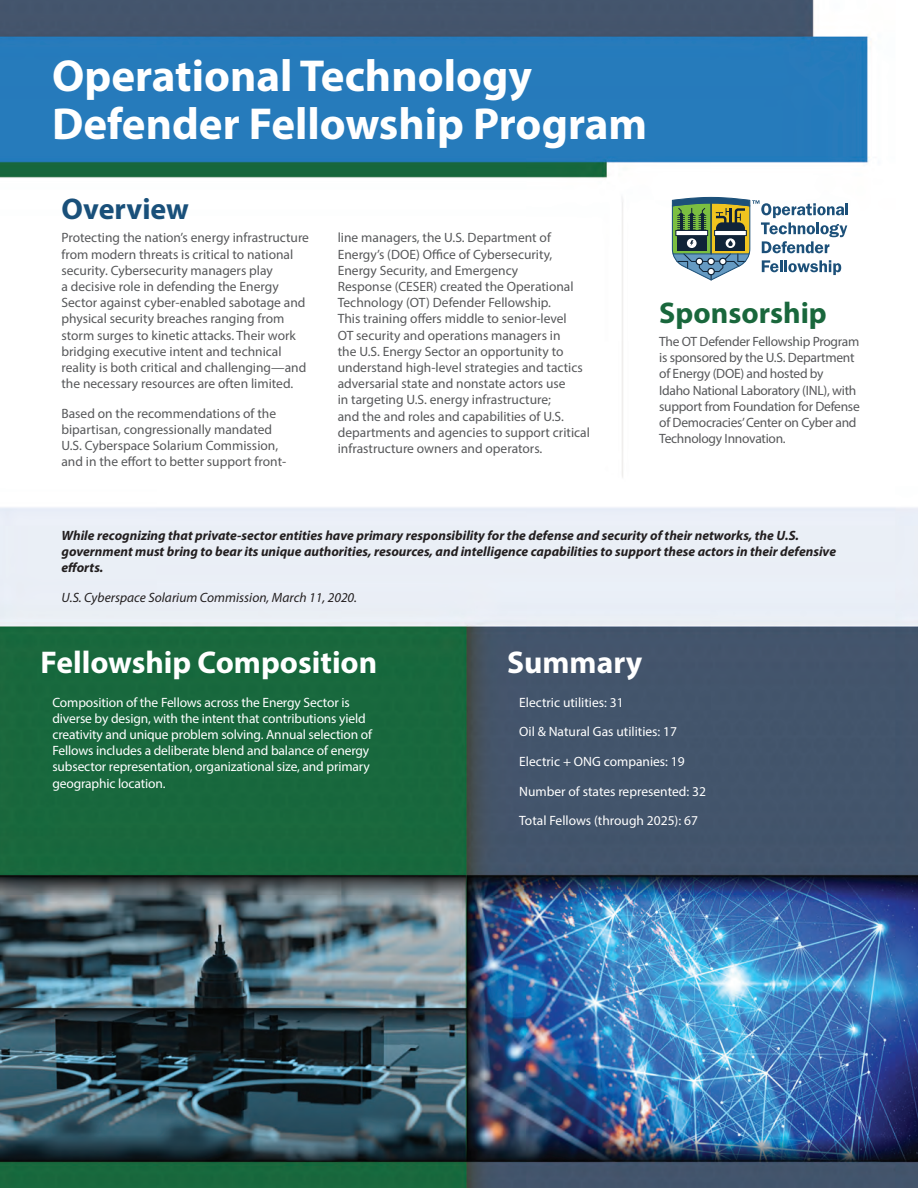
<style>
.page{position:relative;width:918px;height:1188px;background:#fff}
.page>*{position:absolute;margin:0;border:0;box-sizing:border-box;transform-origin:0 0}
.t1{font:700 45px/48px "Myriad Pro";color:#fff}
.t2{font:700 31.5px "Myriad Pro";color:#fff}
.t3{font:700 30px "Myriad Pro";color:#19673c}
.t4{font:700 30px "Myriad Pro";color:#19507a}
.t5{font:13.5px/16.2px "Myriad Pro";color:#57585a}
.t6{font:13.5px/16.2px "Myriad Pro";letter-spacing:-.01em;color:#fff}
.t7{font:italic 700 13.5px/16.2px "Myriad Pro";color:#231f20}
.t8{font:13.5px/16.2px "Myriad Pro";letter-spacing:-.02em;color:#57585a}
.t9{font:italic 13.5px "Myriad Pro";color:#231f20}
</style>
<div class="page">
<img style="left:0;top:0;width:918px;height:1188px">
<svg style="left:672px;top:197px;width:176px;height:83px"></svg>
<hr style="left:621px;top:197px;width:2px;height:282px;background:#a5a4a4">
<h1 class="t1" style="left:52px;top:50px;width:597px">Operational Technology<br>Defender Fellowship Program</h1>
<h3 class="t4" style="left:61px;top:190px;width:129px">Overview</h3>
<p class="t5" style="left:61px;top:230px;width:249px">Protecting the nation’s energy infrastructure from modern threats is critical to national security. Cybersecurity managers play<br>a decisive role in defending the Energy Sector against cyber-enabled sabotage and physical security breaches ranging from storm surges to kinetic attacks. Their work bridging executive intent and technical reality is both critical and challenging—and the necessary resources are often limited.</p>
<p class="t5" style="left:61px;top:405px;width:226px">Based on the recommendations of the bipartisan, congressionally mandated U.S. Cyberspace Solarium Commission, and in the effort to better support front-</p>
<p class="t5" style="left:338px;top:230px;width:254px">line managers, the U.S. Department of Energy’s (DOE) Office of Cybersecurity, Energy Security, and Emergency<br>Response (CESER) created the Operational Technology (OT) Defender Fellowship.<br>This training offers middle to senior-level<br>OT security and operations managers in<br>the U.S. Energy Sector an opportunity to understand high-level strategies and tactics adversarial state and nonstate actors use<br>in targeting U.S. energy infrastructure;<br>and the and roles and capabilities of U.S. departments and agencies to support critical infrastructure owners and operators.</p>
<h3 class="t3" style="left:659px;top:293px;width:169px">Sponsorship</h3>
<p class="t8" style="left:659px;top:333px;width:202px">The OT Defender Fellowship Program is sponsored by the U.S. Department of Energy (DOE) and hosted by<br>Idaho National Laboratory (INL), with support from Foundation for Defense of Democracies’ Center on Cyber and Technology Innovation.</p>
<p class="t7" style="left:61px;top:527px;width:776px">While recognizing that private-sector entities have primary responsibility for the defense and security of their networks, the U.S. government must bring to bear its unique authorities, resources, and intelligence capabilities to support these actors in their defensive efforts.</p>
<p class="t9" style="left:61px;top:589px;width:297px">U.S. Cyberspace Solarium Commission, March 11, 2020.</p>
<h2 class="t2" style="left:41px;top:642px;width:338px">Fellowship Composition</h2>
<h2 class="t2" style="left:507px;top:642px;width:137px">Summary</h2>
<p class="t6" style="left:52px;top:694px;width:321px">Composition of the Fellows across the Energy Sector is diverse by design, with the intent that contributions yield creativity and unique problem solving. Annual selection of Fellows includes a deliberate blend and balance of energy subsector representation, organizational size, and primary geographic location.</p>
<p class="t6" style="left:519px;top:694px;width:106px">Electric utilities: 31</p>
<p class="t6" style="left:519px;top:723px;width:159px">Oil &amp; Natural Gas utilities: 17</p>
<p class="t6" style="left:519px;top:746px;width:188px;line-height:29.7px">Electric + ONG companies: 19<br>Number of states represented: 32</p>
<p class="t6" style="left:519px;top:813px;width:180px">Total Fellows (through 2025): 67</p>
</div>
